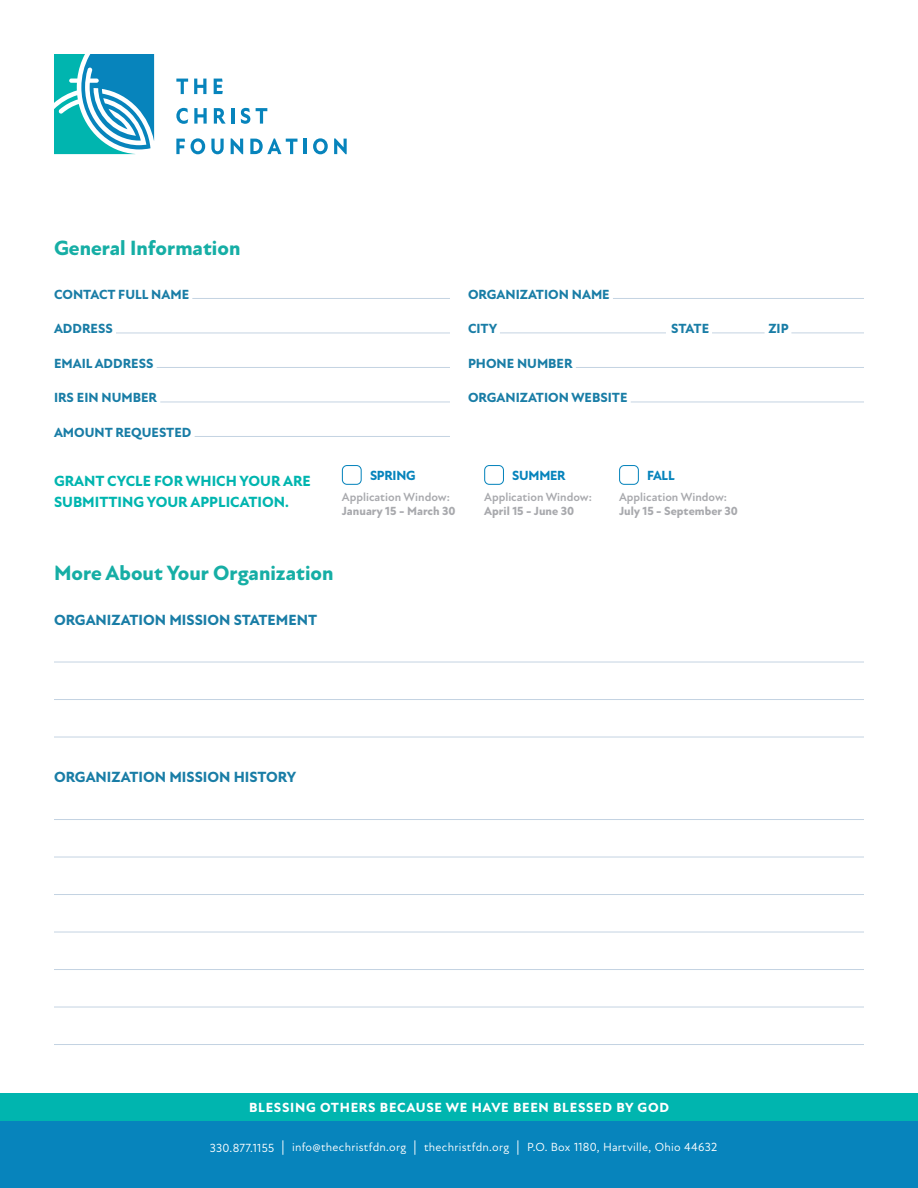
<style>
.page{position:relative;width:918px;height:1188px;background:#fff}
.page>*{position:absolute;margin:0;border:0;box-sizing:border-box;transform-origin:0 0}
.t1{font:800 21px "Atten New";color:#16aea5}
.t2{font:800 15px "Atten New";color:#197da6}
.t3{font:800 15px/21px "Atten New";color:#00b5af}
.t4{font:800 13.5px "Atten New";color:#197da6}
.t5{font:800 13.5px "Atten New";letter-spacing:.05em;color:#fff}
.t6{font:800 13.5px "Atten New";letter-spacing:-.02em;color:#0784bc}
.t7{font:700 12px/14.4px "Atten New";color:#a8a9ad}
.t8{font:12px "Atten New";letter-spacing:.025em;color:#fff}
.s1{font-weight:800}
.s2{font-size:15px}
</style>
<div class="page">
<hr style="left:54px;top:662px;width:810px;height:1px;background:#c4d3e2">
<hr style="left:54px;top:699px;width:810px;height:1px;background:#c4d3e2">
<hr style="left:54px;top:737px;width:810px;height:1px;background:#c4d3e2">
<hr style="left:54px;top:819px;width:810px;height:1px;background:#c4d3e2">
<hr style="left:54px;top:857px;width:810px;height:1px;background:#c4d3e2">
<hr style="left:54px;top:894px;width:810px;height:1px;background:#c4d3e2">
<hr style="left:54px;top:932px;width:810px;height:1px;background:#c4d3e2">
<hr style="left:54px;top:969px;width:810px;height:1px;background:#c4d3e2">
<hr style="left:54px;top:1007px;width:810px;height:1px;background:#c4d3e2">
<hr style="left:54px;top:1044px;width:810px;height:1px;background:#c4d3e2">
<svg style="left:176px;top:79px;width:12px;height:15px"></svg>
<svg style="left:194px;top:79px;width:12px;height:15px"></svg>
<svg style="left:214px;top:79px;width:9px;height:15px"></svg>
<svg style="left:176px;top:108px;width:12px;height:16px"></svg>
<svg style="left:194px;top:108px;width:13px;height:16px"></svg>
<svg style="left:214px;top:108px;width:12px;height:16px"></svg>
<hr style="left:231px;top:108px;width:3px;height:16px;background:#0784bc">
<svg style="left:241px;top:108px;width:9px;height:16px"></svg>
<svg style="left:256px;top:108px;width:11px;height:16px"></svg>
<svg style="left:176px;top:139px;width:9px;height:15px"></svg>
<svg style="left:191px;top:138px;width:14px;height:16px"></svg>
<svg style="left:211px;top:139px;width:13px;height:15px"></svg>
<svg style="left:231px;top:138px;width:12px;height:16px"></svg>
<svg style="left:250px;top:138px;width:47px;height:16px"></svg>
<hr style="left:304px;top:139px;width:3px;height:15px;background:#0784bc">
<svg style="left:313px;top:138px;width:15px;height:16px"></svg>
<svg style="left:334px;top:138px;width:13px;height:16px"></svg>
<svg style="left:54px;top:54px;width:100px;height:100px"></svg>
<div style="left:0;top:1120px;width:918px;height:68px;background:#0784bc"></div>
<div style="left:0;top:1093px;width:918px;height:27px;background:#00b5af"></div>
<hr style="left:192px;top:298px;width:258px;height:1px;background:#c4d3e2">
<hr style="left:116px;top:333px;width:334px;height:1px;background:#c4d3e2">
<hr style="left:157px;top:367px;width:293px;height:1px;background:#c4d3e2">
<hr style="left:160px;top:402px;width:290px;height:1px;background:#c4d3e2">
<hr style="left:195px;top:436px;width:255px;height:1px;background:#c4d3e2">
<hr style="left:613px;top:298px;width:251px;height:1px;background:#c4d3e2">
<hr style="left:500px;top:332px;width:166px;height:1px;background:#c4d3e2">
<hr style="left:712px;top:332px;width:53px;height:1px;background:#c4d3e2">
<hr style="left:791px;top:332px;width:73px;height:1px;background:#c4d3e2">
<hr style="left:576px;top:367px;width:288px;height:1px;background:#c4d3e2">
<hr style="left:631px;top:402px;width:233px;height:1px;background:#c4d3e2">
<div style="left:342px;top:465px;width:20px;height:20px;border:1px solid #0784bc;border-radius:5px"></div>
<div style="left:484px;top:465px;width:20px;height:20px;border:1px solid #0784bc;border-radius:5px"></div>
<div style="left:619px;top:465px;width:20px;height:20px;border:1px solid #0784bc;border-radius:5px"></div>
<p class="t1" style="left:54px;top:236px;width:188px">General Information</p>
<p class="t4" style="left:54px;top:286px;width:137px">CONTACT FULL NAME</p>
<p class="t4" style="left:54px;top:321px;width:60px">ADDRESS</p>
<p class="t4" style="left:54px;top:355px;width:101px">EMAIL ADDRESS</p>
<p class="t4" style="left:54px;top:390px;width:105px">IRS EIN NUMBER</p>
<p class="t4" style="left:54px;top:424px;width:139px">AMOUNT REQUESTED</p>
<p class="t3" style="left:54px;top:471px;width:258px">GRANT CYCLE FOR WHICH YOUR ARE<br>SUBMITTING YOUR APPLICATION.</p>
<p class="t4" style="left:468px;top:286px;width:143px">ORGANIZATION NAME</p>
<p class="t4" style="left:468px;top:321px;width:31px">CITY</p>
<p class="t4" style="left:671px;top:321px;width:39px">STATE</p>
<p class="t4" style="left:768px;top:321px;width:22px">ZIP</p>
<p class="t4" style="left:468px;top:355px;width:106px">PHONE NUMBER</p>
<p class="t4" style="left:468px;top:390px;width:161px">ORGANIZATION WEBSITE</p>
<p class="t6" style="left:370px;top:467px;width:47px">SPRING</p>
<p class="t7" style="left:342px;top:490px;width:115px">Application Window:<br><span class="s1">January 15 - March 30</span></p>
<p class="t6" style="left:512px;top:467px;width:55px">SUMMER</p>
<p class="t7" style="left:484px;top:490px;width:109px">Application Window:<br><span class="s1">April 15 - June 30</span></p>
<p class="t6" style="left:647px;top:467px;width:29px">FALL</p>
<p class="t7" style="left:619px;top:490px;width:120px">Application Window:<br><span class="s1">July 15 - September 30</span></p>
<p class="t1" style="left:54px;top:560px;width:281px">More About Your Organization</p>
<p class="t2" style="left:54px;top:611px;width:265px">ORGANIZATION MISSION STATEMENT</p>
<p class="t2" style="left:54px;top:769px;width:244px">ORGANIZATION MISSION HISTORY</p>
<p class="t5" style="left:249px;top:1099px;width:421px">BLESSING OTHERS BECAUSE WE HAVE BEEN BLESSED BY GOD</p>
<p class="t8" style="left:210px;top:1140px;width:509px">330.877.1155 <span class="s2">|</span> info@thechristfdn.org <span class="s2">|</span> thechristfdn.org <span class="s2">|</span> P.O. Box 1180, Hartville, Ohio 44632</p>
</div>
